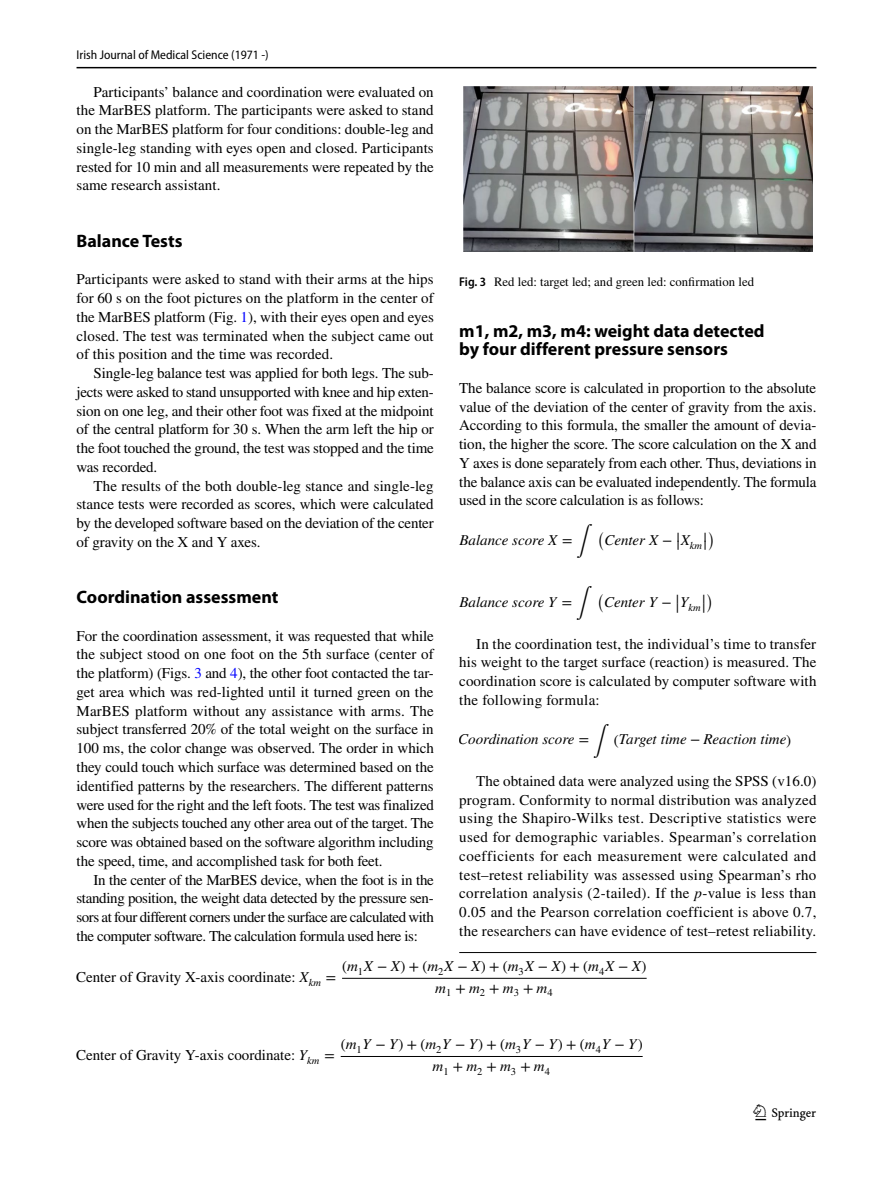
<style>
.page{position:relative;width:893px;height:1187px;background:#fff}
.page>*{position:absolute;margin:0;border:0;box-sizing:border-box;transform-origin:0 0}
.t1{font:22.5px "Springnew Regular 3";color:#000}
.t2{font:700 18px/18.8px "Myriad Pro";color:#000}
.t3{font:15px/18.8px "STIX";letter-spacing:-.01em;color:#000;text-align:justify}
.t4{font:15px "STIX General Italic 3";color:#000}
.t5{font:15px "STIX General";color:#000}
.t6{font:15px "STIX General Regular 2";color:#000}
.t7{font:15px "STIX Math Regular 4";color:#000}
.t8{font:15px "STIX Math Regular 5";color:#000}
.t9{font:italic 15px "STIX General";color:#000}
.t10{font:15px "STIX General Italic 2";color:#000}
.t11{font:15px "STIX General Italic 4";color:#000}
.t12{font:15px "STIX General Italic 5";color:#000}
.t13{font:15px "STIX Math Extensions";color:#000}
.t14{font:15px "STIX Math Extensions Regular 2";color:#000}
.t15{font:15px "STIX Math Calligraphy";color:#000}
.t16{font:15px "STIX Math Calligraphy Regular 2";color:#000}
.t17{font:15px "STIX Math Calligraphy Regular 3";color:#000}
.t18{font:12.75px "STIX";color:#000}
.t19{font:semi-condensed 12.75px "Myriad Pro";color:#000}
.t20{font:italic 10.5px "STIX General";color:#000}
.t21{font:10.5px "STIX General Italic 2";color:#000}
.s1{color:#00f}
.s2{font-family:"Myriad Pro";font-weight:600;font-stretch:semi-condensed}
.s3{font-family:"STIX Math";font-style:normal}
.s4{font-family:"STIX Math Extensions";font-style:normal;font-size:15px}
.s5{font-family:"STIX Math Regular 2"}
.s6{font-family:"STIX Math Extensions Regular 2";font-size:15px}
.s7{font-family:"STIX General Italic 4"}
.s8{font-family:"STIX Math Regular 4"}
.s9{font-family:"STIX Math Regular 3"}
.s10{font-style:italic}
.s11{font-family:"STIX General Italic 5"}
.s12{font-family:"STIX Math Regular 5"}
</style>
<div class="page">
<hr style="left:77px;top:67px;width:739px;height:1px;background:#000">
<hr style="left:459px;top:952px;width:357px;height:1px;background:#000">
<hr style="left:342px;top:977px;width:305px;height:1px;background:#000">
<hr style="left:341px;top:1055px;width:302px;height:1px;background:#000">
<img style="left:463px;top:87px;width:349px;height:164px">
<p class="t19" style="left:77px;top:48px;width:194px">Irish Journal of Medical Science (1971 -)</p>
<p class="t3" style="left:77px;top:83px;width:359px;text-indent:17px">Participants’ balance and coordination were evaluated on the MarBES platform. The participants were asked to stand on the MarBES platform for four conditions: double-leg and single-leg standing with eyes open and closed. Participants rested for 10 min and all measurements were repeated by the same research assistant.</p>
<p class="t2" style="left:77px;top:231px;width:107px">Balance Tests</p>
<p class="t3" style="left:77px;top:271px;width:359px">Participants were asked to stand with their arms at the hips for 60 s on the foot pictures on the platform in the center of the MarBES platform (Fig. <span class="s1">1</span>), with their eyes open and eyes closed. The test was terminated when the subject came out of this position and the time was recorded.</p>
<p class="t3" style="left:77px;top:364px;width:359px;text-indent:17px">Single-leg balance test was applied for both legs. The sub&shy;jects were asked to stand unsupported with knee and hip exten&shy;sion on one leg, and their other foot was fixed at the midpoint of the central platform for 30 s. When the arm left the hip or the foot touched the ground, the test was stopped and the time was recorded.</p>
<p class="t3" style="left:77px;top:477px;width:359px;text-indent:17px">The results of the both double-leg stance and single-leg stance tests were recorded as scores, which were calculated by the developed software based on the deviation of the center of gravity on the X and Y axes.</p>
<p class="t18" style="left:459px;top:273px;width:296px"><span class="s2">Fig. 3</span> Red led: target led; and green led: confirmation led</p>
<p class="t2" style="left:459px;top:320px;width:307px">m1, m2, m3, m4: weight data detected by four different pressure sensors</p>
<p class="t3" style="left:459px;top:379px;width:359px">The balance score is calculated in proportion to the absolute value of the deviation of the center of gravity from the axis.<br>According to this formula, the smaller the amount of devia&shy;tion, the higher the score. The score calculation on the X and Y axes is done separately from each other. Thus, deviations in the balance axis can be evaluated independently. The formula used in the score calculation is as follows:</p>
<p class="t9" style="left:459px;top:534px;width:114px">Balance score X <span class="s3">=</span></p>
<p class="t15" style="left:576px;top:540px;width:10px">∫</p>
<p class="t13" style="left:597px;top:519px;width:9px">(</p>
<p class="t9" style="left:604px;top:534px;width:78px">Center X <span class="s3">−</span> <sup>|</sup></p>
<p class="t20" style="left:676px;top:541px;width:28px"><span class="s4">|</span><sup>X</sup>km</p>
<p class="t13" style="left:703px;top:527px;width:6px">|</p>
<p class="t13" style="left:703px;top:535px;width:6px">|</p>
<p class="t13" style="left:708px;top:519px;width:9px">)</p>
<p class="t10" style="left:459px;top:597px;width:114px">Balance score Y <span class="s5">=</span></p>
<p class="t16" style="left:576px;top:602px;width:10px">∫</p>
<p class="t14" style="left:597px;top:581px;width:9px">(</p>
<p class="t10" style="left:604px;top:597px;width:78px">Center Y <span class="s5">−</span> <sup>|</sup></p>
<p class="t21" style="left:675px;top:603px;width:27px"><span class="s6">|</span><sup>Y</sup>km</p>
<p class="t14" style="left:701px;top:589px;width:6px">|</p>
<p class="t2" style="left:77px;top:587px;width:203px">Coordination assessment</p>
<p class="t3" style="left:77px;top:627px;width:359px">For the coordination assessment, it was requested that while the subject stood on one foot on the 5th surface (center of the platform) (Figs. <span class="s1">3</span> and <span class="s1">4</span>), the other foot contacted the tar&shy;get area which was red-lighted until it turned green on the MarBES platform without any assistance with arms. The subject transferred 20% of the total weight on the surface in 100 ms, the color change was observed. The order in which they could touch which surface was determined based on the identified patterns by the researchers. The different patterns were used for the right and the left foots. The test was finalized when the subjects touched any other area out of the target. The score was obtained based on the software algorithm including the speed, time, and accomplished task for both feet.</p>
<p class="t3" style="left:77px;top:871px;width:359px;text-indent:17px">In the center of the MarBES device, when the foot is in the standing position, the weight data detected by the pressure sen&shy;sors at four different corners under the surface are calculated with the computer software. The calculation formula used here is:</p>
<p class="t5" style="left:76px;top:971px;width:261px">Center of Gravity X-axis coordinate: <span class="s7">X</span><sub>km</sub> <span class="s8">=</span></p>
<p class="t14" style="left:701px;top:597px;width:6px">|</p>
<p class="t14" style="left:706px;top:581px;width:9px">)</p>
<p class="t3" style="left:459px;top:635px;width:359px;text-indent:17px">In the coordination test, the individual’s time to transfer his weight to the target surface (reaction) is measured. The coordination score is calculated by computer software with the following formula:</p>
<p class="t4" style="left:458px;top:734px;width:132px">Coordination score <span class="s9">=</span></p>
<p class="t17" style="left:593px;top:739px;width:10px">∫</p>
<p class="t4" style="left:614px;top:734px;width:179px"><span class="s9">(</span>Target time <span class="s9">−</span> Reaction time<span class="s9">)</span></p>
<p class="t3" style="left:459px;top:772px;width:359px;text-indent:17px">The obtained data were analyzed using the SPSS (v16.0) program. Conformity to normal distribution was analyzed using the Shapiro-Wilks test. Descriptive statistics were used for demographic variables. Spearman’s correlation coefficients for each measurement were calculated and test–retest reliability was assessed using Spearman’s rho correlation analysis (2-tailed). If the <span class="s10">p</span>-value is less than 0.05 and the Pearson correlation coefficient is above 0.7, the researchers can have evidence of test–retest reliability.</p>
<p class="t7" style="left:342px;top:960px;width:306px">(<span class="s7">m</span><sub>1</sub><span class="s7">X</span> − <span class="s7">X</span>)+(<span class="s7">m</span><sub>2</sub><span class="s7">X</span> − <span class="s7">X</span>)+(<span class="s7">m</span><sub>3</sub><span class="s7">X</span> − <span class="s7">X</span>)+(<span class="s7">m</span><sub>4</sub><span class="s7">X</span> − <span class="s7">X</span>)</p>
<p class="t11" style="left:435px;top:982px;width:119px">m<sub>1</sub> <span class="s8">+</span>m<sub>2</sub> <span class="s8">+</span>m<sub>3</sub> <span class="s8">+</span>m<sub>4</sub></p>
<p class="t8" style="left:341px;top:1038px;width:303px">(<span class="s11">m</span><sub>1</sub><span class="s11">Y</span> − <span class="s11">Y</span>)+(<span class="s11">m</span><sub>2</sub><span class="s11">Y</span> − <span class="s11">Y</span>)+(<span class="s11">m</span><sub>3</sub><span class="s11">Y</span> − <span class="s11">Y</span>)+(<span class="s11">m</span><sub>4</sub><span class="s11">Y</span> − <span class="s11">Y</span>)</p>
<p class="t12" style="left:433px;top:1060px;width:119px">m<sub>1</sub> <span class="s12">+</span>m<sub>2</sub> <span class="s12">+</span>m<sub>3</sub> <span class="s12">+</span>m<sub>4</sub></p>
<p class="t6" style="left:76px;top:1049px;width:260px">Center of Gravity Y-axis coordinate: <span class="s11">Y</span><sub>km</sub> <span class="s12">=</span></p>
<h1 class="t1" style="left:755px;top:1104px;width:62px">1 3</h1>
</div>
